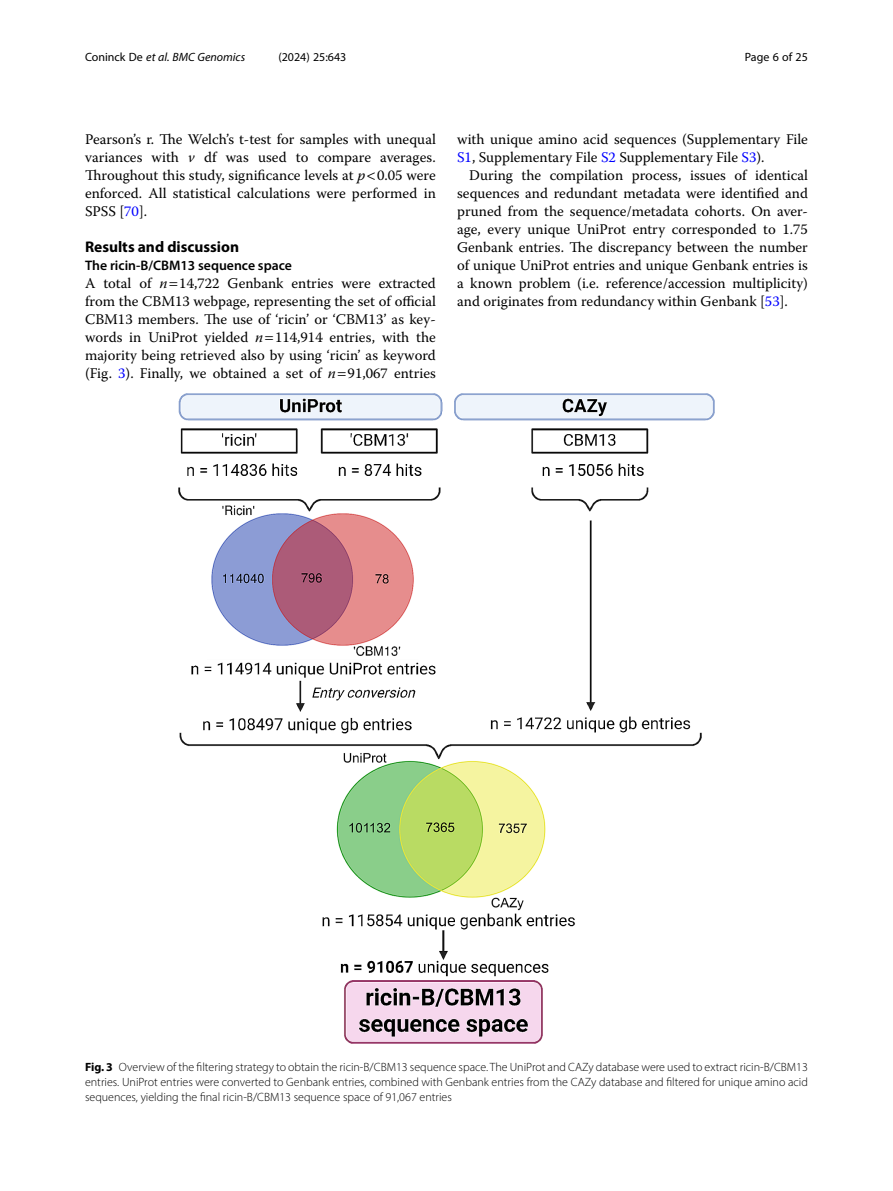
<style>
.page{position:relative;width:893px;height:1191px;background:#fff}
.page>*{position:absolute;margin:0;border:0;box-sizing:border-box;transform-origin:0 0}
.Head_1{font:700 15.45px "Myriad Pro";color:#000}
.Body_Text_Indent{font:14.7px/18px "Warnock Pro";color:#000;text-align:justify}
.Body_Text{font:14.7px/18px "Warnock Pro";color:#000;text-align:justify}
.Head_2_After_1{font:600 13.8px "Myriad Pro";color:#000}
.Figure_Caption{font:300 12px/15px "Myriad Pro";color:#000;text-align:justify}
.t1{font:italic 12px "Myriad Pro";color:#000}
.t2{font:12px "Myriad Pro";color:#000}
.s1{font-style:normal}
.s2{font-style:italic}
.s3{color:#00f}
.s4{font-weight:700}
</style>
<div class="page">
<img style="left:178px;top:394px;width:536px;height:650px">
<p class="t1" style="left:85px;top:50px;width:162px"><span class="s1">Coninck De</span> et al. BMC Genomics</p>
<p class="t2" style="left:278px;top:50px;width:70px">(2024) 25:643</p>
<p class="t2" style="left:745px;top:50px;width:65px">Page 6 of 25</p>
<p class="Body_Text_Indent" style="left:85px;top:130px;width:352px">Pearson’s r. The Welch’s t-test for samples with unequal variances with <span class="s2">ν</span> df was used to compare averages.<br>Throughout this study, significance levels at <span class="s2">p</span> 0.05 were enforced. All statistical calculations were performed in SPSS [<span class="s3">70</span>].</p>
<p class="Head_1" style="left:85px;top:237px;width:156px">Results and discussion</p>
<p class="Head_2_After_1" style="left:85px;top:257px;width:208px">The ricin-B/CBM13 sequence space</p>
<p class="Body_Text" style="left:85px;top:274px;width:352px">A total of <span class="s2">n</span> 14,722 Genbank entries were extracted from the CBM13 webpage, representing the set of official CBM13 members. The use of ‘ricin’ or ‘CBM13’ as key&shy;words in UniProt yielded <span class="s2">n</span> 114,914 entries, with the majority being retrieved also by using ‘ricin’ as keyword (Fig. <span class="s3">3</span>). Finally, we obtained a set of <span class="s2">n</span> 91,067 entries</p>
<p class="Body_Text" style="left:457px;top:130px;width:352px">with unique amino acid sequences (Supplementary File<br><span class="s3">S1</span>, Supplementary File <span class="s3">S2</span> Supplementary File <span class="s3">S3</span>).</p>
<p class="Body_Text_Indent" style="left:457px;top:166px;width:352px;text-indent:12px">During the compilation process, issues of identical sequences and redundant metadata were identified and pruned from the sequence/metadata cohorts. On aver&shy;age, every unique UniProt entry corresponded to 1.75<br>Genbank entries. The discrepancy between the number of unique UniProt entries and unique Genbank entries is a known problem (i.e. reference/accession multiplicity) and originates from redundancy within Genbank [<span class="s3">53</span>].</p>
<p class="Figure_Caption" style="left:85px;top:1059px;width:724px"><span class="s4">Fig. 3</span> Overview of the filtering strategy to obtain the ricin-B/CBM13 sequence space. The UniProt and CAZy database were used to extract ricin-B/CBM13 entries. UniProt entries were converted to Genbank entries, combined with Genbank entries from the CAZy database and filtered for unique amino acid sequences, yielding the final ricin-B/CBM13 sequence space of 91,067 entries</p>
</div>
